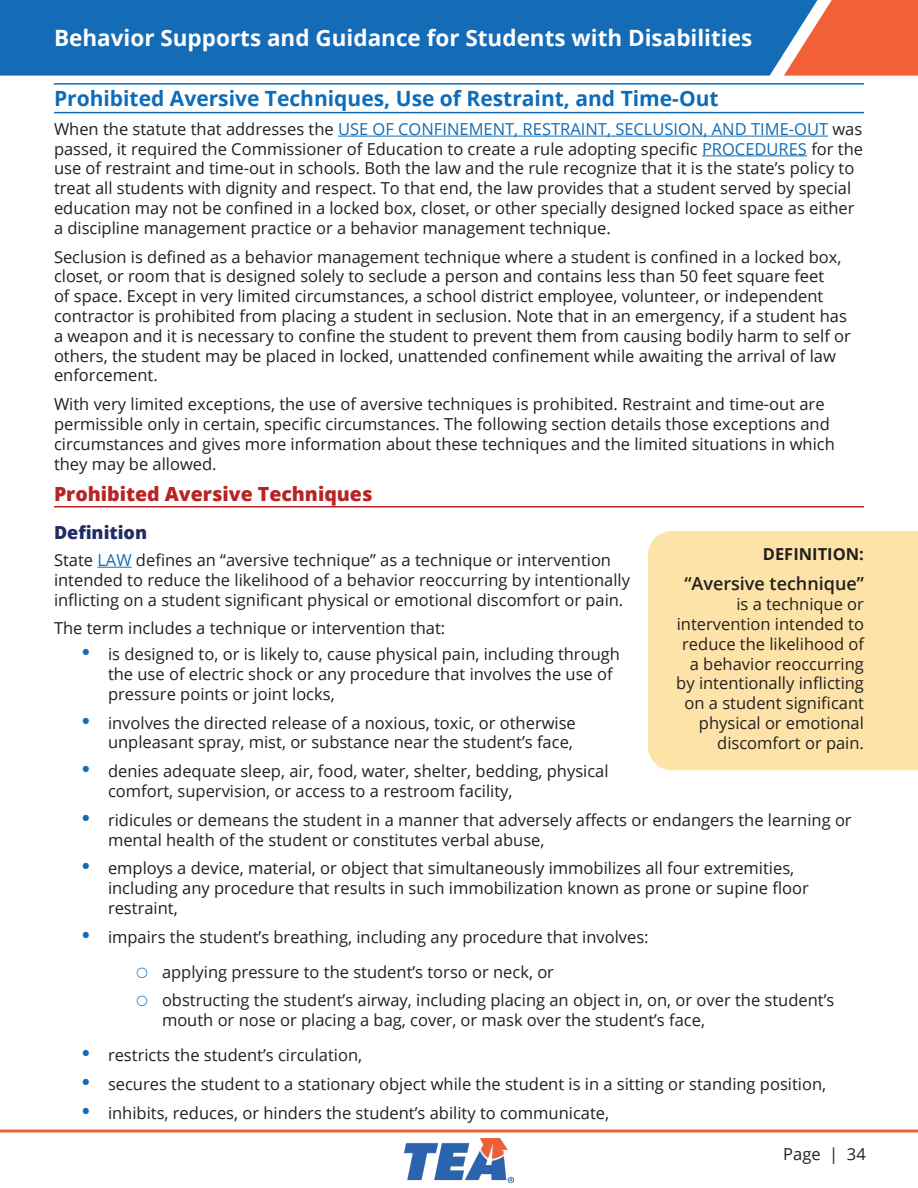
<style>
.page{position:relative;width:918px;height:1188px;background:#fff}
.page>*{position:absolute;margin:0;border:0;box-sizing:border-box;transform-origin:0 0}
.t1{font:700 22.5px "Open Sans";color:#fff}
.t2{font:700 21px "Open Sans";color:#0d6cb9}
.t3{font:800 19.5px "Open Sans";color:#b62524}
.t4{font:600 18px "Open Sans";color:#231f20}
.t5{font:800 18px "Open Sans";color:#212b64}
.t6{font:16.5px/19.8px "Open Sans";color:#231f20}
.t7{font:700 16.5px "Open Sans";color:#231f20}
.s1{color:#126cb6}
</style>
<div class="page">
<div style="left:0;top:0;width:784px;height:76px;background:#156cb6"></div>
<svg style="left:784px;top:0;width:134px;height:76px;background:#de7054"></svg>
<hr style="left:0;top:1130px;width:918px;height:2px;background:#f15e36">
<img style="left:404px;top:1138px;width:110px;height:44px">
<hr style="left:54px;top:112px;width:810px;height:1px;background:#0d6cb9">
<hr style="left:54px;top:83px;width:810px;height:2px;background:#0d6cb9">
<hr style="left:338px;top:136px;width:490px;height:1px;background:#126cb6">
<hr style="left:702px;top:155px;width:105px;height:1px;background:#126cb6">
<hr style="left:54px;top:506px;width:810px;height:2px;background:#b62524">
<hr style="left:97px;top:567px;width:35px;height:1px;background:#126cb6">
<div style="left:648px;top:531px;width:270px;height:239px;background:#fde3a7"></div>
<h1 class="t1" style="left:54px;top:22px;width:700px">Behavior Supports and Guidance for Students with Disabilities</h1>
<p class="t2" style="left:54px;top:84px;width:666px">Prohibited Aversive Techniques, Use of Restraint, and Time-Out</p>
<p class="t6" style="left:54px;top:119px;width:811px">When the statute that addresses the <span class="s1">USE OF CONFINEMENT, RESTRAINT, SECLUSION, AND TIME-OUT</span> was passed, it required the Commissioner of Education to create a rule adopting specific <span class="s1">PROCEDURES</span> for the use of restraint and time-out in schools. Both the law and the rule recognize that it is the state’s policy to treat all students with dignity and respect. To that end, the law provides that a student served by special education may not be confined in a locked box, closet, or other specially designed locked space as either a discipline management practice or a behavior management technique.</p>
<p class="t6" style="left:54px;top:246px;width:798px">Seclusion is defined as a behavior management technique where a student is confined in a locked box, closet, or room that is designed solely to seclude a person and contains less than 50 feet square feet<br>of space. Except in very limited circumstances, a school district employee, volunteer, or independent contractor is prohibited from placing a student in seclusion. Note that in an emergency, if a student has a weapon and it is necessary to confine the student to prevent them from causing bodily harm to self or others, the student may be placed in locked, unattended confinement while awaiting the arrival of law enforcement.</p>
<p class="t6" style="left:54px;top:394px;width:782px">With very limited exceptions, the use of aversive techniques is prohibited. Restraint and time-out are permissible only in certain, specific circumstances. The following section details those exceptions and circumstances and gives more information about these techniques and the limited situations in which they may be allowed.</p>
<p class="t3" style="left:54px;top:479px;width:320px">Prohibited Aversive Techniques</p>
<p class="t5" style="left:54px;top:518px;width:95px">Definition</p>
<p class="t6" style="left:54px;top:550px;width:578px">State <span class="s1">LAW</span> defines an “aversive technique” as a technique or intervention intended to reduce the likelihood of a behavior reoccurring by intentionally inflicting on a student significant physical or emotional discomfort or pain.</p>
<p class="t6" style="left:54px;top:618px;width:393px">The term includes a technique or intervention that:</p>
<p class="t6" style="left:108px;top:644px;width:513px;text-indent:-27px"><span class="s1">•</span> is designed to, or is likely to, cause physical pain, including through the use of electric shock or any procedure that involves the use of pressure points or joint locks,</p>
<p class="t6" style="left:81px;top:712px;width:496px;text-align:right"><span class="s1">•</span> involves the directed release of a noxious, toxic, or otherwise unpleasant spray, mist, or substance near the student’s face,</p>
<p class="t6" style="left:108px;top:761px;width:502px;text-indent:-27px"><span class="s1">•</span> denies adequate sleep, air, food, water, shelter, bedding, physical comfort, supervision, or access to a restroom facility,</p>
<p class="t6" style="left:108px;top:809px;width:745px;text-indent:-27px"><span class="s1">•</span> ridicules or demeans the student in a manner that adversely affects or endangers the learning or mental health of the student or constitutes verbal abuse,</p>
<p class="t6" style="left:108px;top:858px;width:702px;text-indent:-27px"><span class="s1">•</span> employs a device, material, or object that simultaneously immobilizes all four extremities, including any procedure that results in such immobilization known as prone or supine floor restraint,</p>
<p class="t6" style="left:81px;top:926px;width:569px"><span class="s1">•</span> impairs the student’s breathing, including any procedure that involves:</p>
<p class="t6" style="left:135px;top:961px;width:421px"><span class="s1">○</span> applying pressure to the student’s torso or neck, or</p>
<p class="t6" style="left:162px;top:990px;width:674px;text-indent:-27px"><span class="s1">○</span> obstructing the student’s airway, including placing an object in, on, or over the student’s mouth or nose or placing a bag, cover, or mask over the student’s face,</p>
<p class="t6" style="left:81px;top:1045px;width:283px"><span class="s1">•</span> restricts the student’s circulation,</p>
<p class="t6" style="left:81px;top:1073px;width:747px"><span class="s1">•</span> secures the student to a stationary object while the student is in a sitting or standing position,</p>
<p class="t6" style="left:81px;top:1102px;width:530px"><span class="s1">•</span> inhibits, reduces, or hinders the student’s ability to communicate,</p>
<p class="t7" style="left:763px;top:542px;width:103px">DEFINITION:</p>
<p class="t4" style="left:684px;top:572px;width:181px">“Aversive technique”</p>
<p class="t6" style="left:676px;top:594px;width:189px;text-align:right">is a technique or intervention intended to reduce the likelihood of a behavior reoccurring by intentionally inflicting on a student significant physical or emotional discomfort or pain.</p>
<p class="t6" style="left:783px;top:1144px;width:84px">Page | 34</p>
</div>
